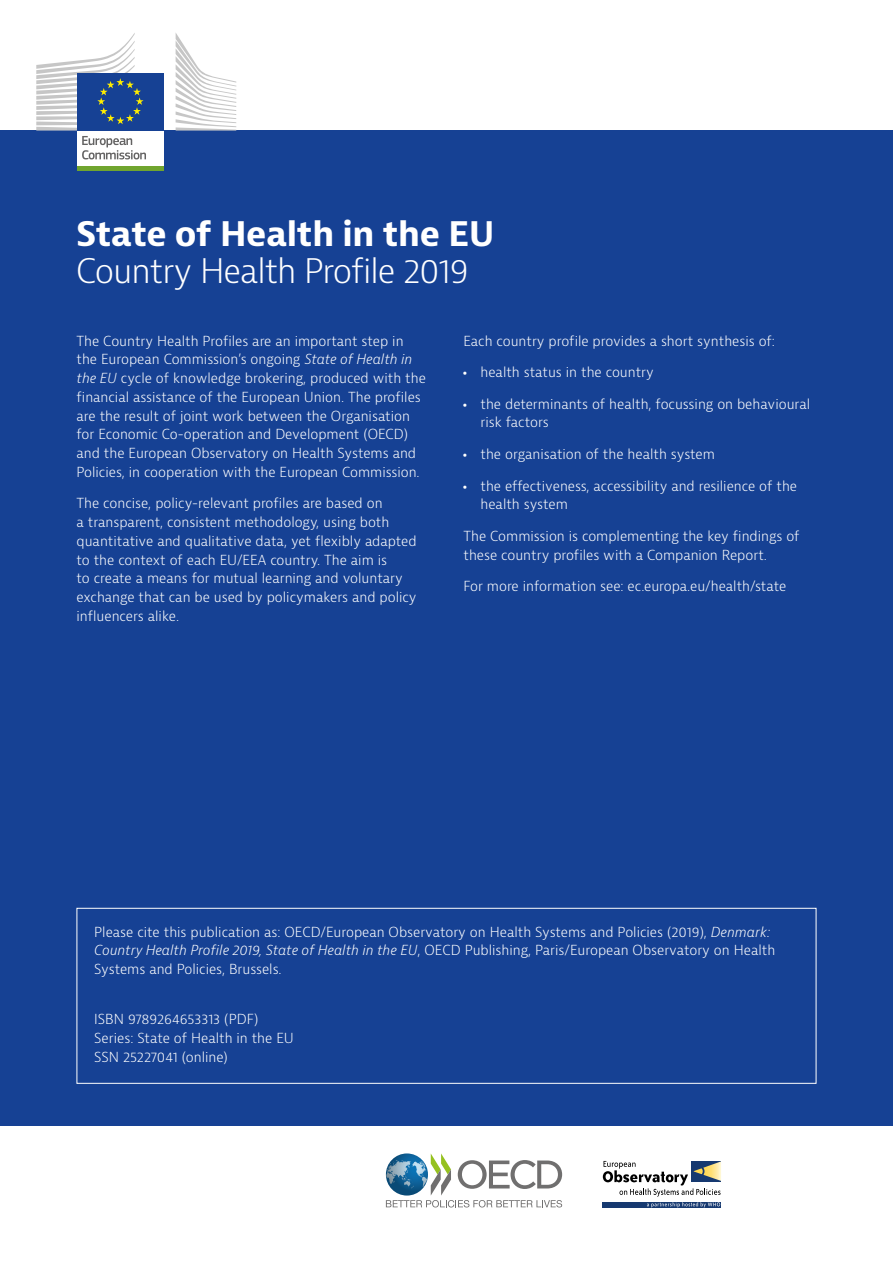
<style>
.page{position:relative;width:893px;height:1263px;background:#fff}
.page>*{position:absolute;margin:0;border:0;box-sizing:border-box;transform-origin:0 0}
.Front_page_light{font:300 33px "Bernina Sans";letter-spacing:-.03em;color:#fff}
.Front_page_text{font:700 33px "Bernina Sans";letter-spacing:-.01em;color:#fff}
.Body__white{font:300 13.5px/18.8px "Bernina Sans";color:#fff}
.s1{font-style:italic}
.s2{font-weight:800}
</style>
<div class="page">
<div style="left:0;top:131px;width:893px;height:995px;background:#164194"></div>
<svg style="left:386px;top:1153px;width:176px;height:54px"></svg>
<div style="left:77px;top:129px;width:86px;height:38px;background:#fff"></div>
<div style="left:77px;top:73px;width:86px;height:58px;background:#164194"></div>
<div style="left:77px;top:166px;width:86px;height:5px;background:#70a52e"></div>
<svg style="left:176px;top:33px;width:60px;height:98px"></svg>
<svg style="left:36px;top:33px;width:110px;height:126px"></svg>
<svg style="left:603px;top:1161px;width:118px;height:46px"></svg>
<div style="left:77px;top:908px;width:739px;height:176px;border:1px solid #fff"></div>
<p class="Front_page_text" style="left:76px;top:212px;width:420px">State of Health in the EU</p>
<p class="Front_page_light" style="left:76px;top:249px;width:394px">Country Health Profile 2019</p>
<p class="Body__white" style="left:77px;top:332px;width:351px">The Country Health Profiles are an important step in the European Commission’s ongoing <span class="s1">State of Health in the EU</span> cycle of knowledge brokering, produced with the financial assistance of the European Union. The profiles are the result of joint work between the Organisation for Economic Co-operation and Development (OECD) and the European Observatory on Health Systems and Policies, in cooperation with the European Commission.</p>
<p class="Body__white" style="left:77px;top:494px;width:342px">The concise, policy-relevant profiles are based on<br>a transparent, consistent methodology, using both quantitative and qualitative data, yet flexibly adapted to the context of each EU/EEA country. The aim is<br>to create a means for mutual learning and voluntary exchange that can be used by policymakers and policy influencers alike.</p>
<p class="Body__white" style="left:463px;top:332px;width:313px">Each country profile provides a short synthesis of:</p>
<p class="Body__white" style="left:463px;top:363px;width:192px"><span class="s2">·</span> health status in the country</p>
<p class="Body__white" style="left:480px;top:395px;width:331px;text-indent:-17px"><span class="s2">·</span> the determinants of health, focussing on behavioural risk factors</p>
<p class="Body__white" style="left:463px;top:445px;width:253px"><span class="s2">·</span> the organisation of the health system</p>
<p class="Body__white" style="left:480px;top:476px;width:318px;text-indent:-17px"><span class="s2">·</span> the effectiveness, accessibility and resilience of the health system</p>
<p class="Body__white" style="left:463px;top:527px;width:338px">The Commission is complementing the key findings of these country profiles with a Companion Report.</p>
<p class="Body__white" style="left:463px;top:577px;width:324px">For more information see: ec.europa.eu/health/state</p>
<p class="Body__white" style="left:94px;top:922px;width:682px">Please cite this publication as: OECD/European Observatory on Health Systems and Policies (2019), <span class="s1">Denmark:<br>Country Health Profile 2019, State of Health in the EU</span>, OECD Publishing, Paris/European Observatory on Health<br>Systems and Policies, Brussels.</p>
<p class="Body__white" style="left:94px;top:1010px;width:201px">ISBN 9789264653313 (PDF)<br>Series: State of Health in the EU<br>SSN 25227041 (online)</p>
</div>
